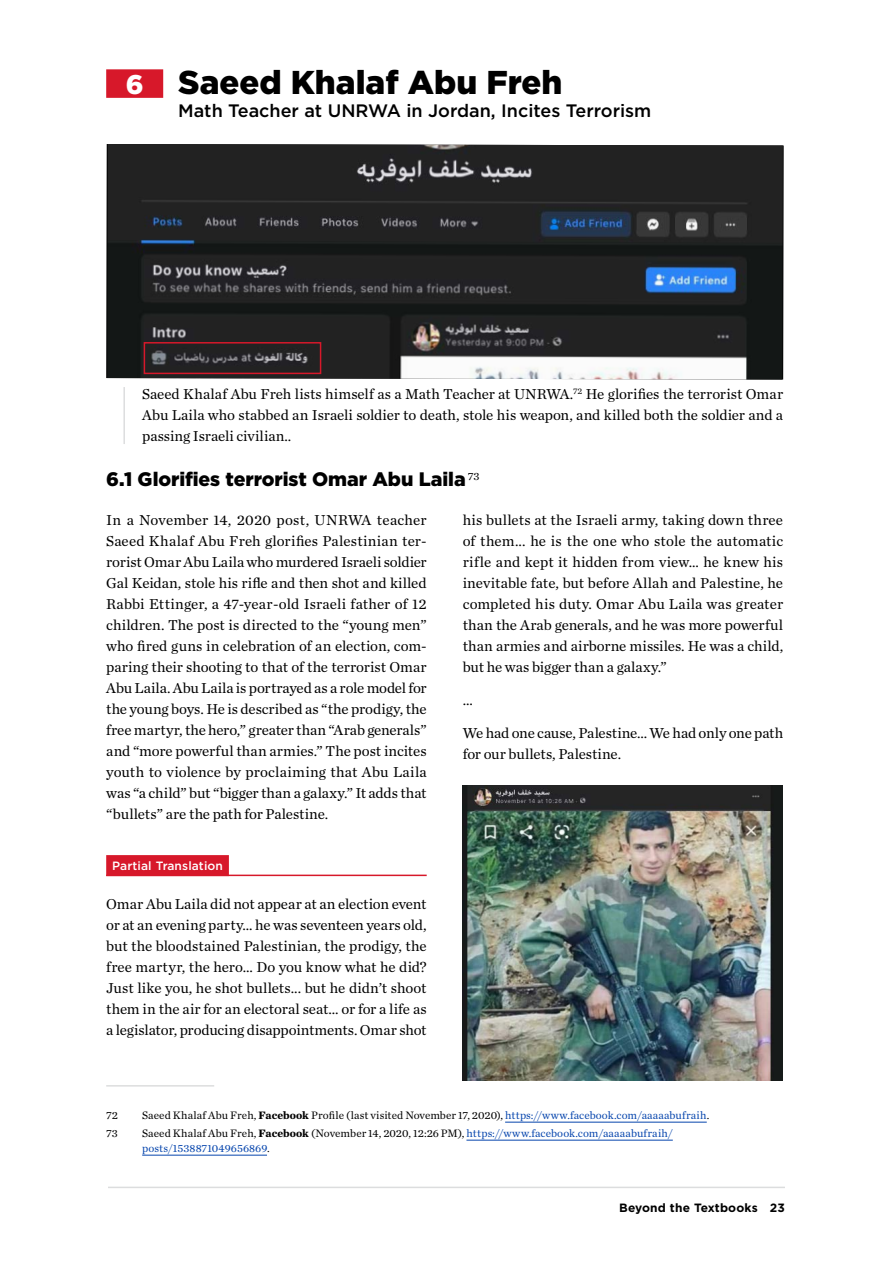
<style>
.page{position:relative;width:893px;height:1263px;background:#fff}
.page>*{position:absolute;margin:0;border:0;box-sizing:border-box;transform-origin:0 0}
.Staff_Heading{font:900 33px "Gotham";color:#000}
.Heading_-_Smaller{font:900 19.5px "Gotham";letter-spacing:-.005em;color:#000}
.Staff_Heading-2{font:500 18px "Gotham";color:#000}
.Paragraph_-_Singular{font:15px/21px "Chronicle Text G1";letter-spacing:-.005em;color:#000;text-align:justify}
.Paragraph_-_Quote{font:15px/21px "Chronicle Text G1";letter-spacing:-.005em;color:#000;text-align:justify}
.t1{font:700 12px "Gotham";letter-spacing:.01em;color:#000}
.Tag_-_Underline___NE{font:500 12px "Gotham";letter-spacing:.01em;color:#fff}
.Footnote{font:11.25px/15px "Chronicle Text G1";letter-spacing:.005em;color:#0645ad}
.Footnote-2{font:11.25px "Chronicle Text G1";letter-spacing:.01em;color:#000}
.s1{font-size:27px;color:#fff}
.s2{font-weight:700}
.s3{color:#0645ad}
.s4{color:#000}
.s5{font-weight:700;color:#000}
</style>
<div class="page">
<hr style="left:108px;top:1187px;width:677px;height:1px;background:#dcddde">
<div style="left:106px;top:69px;width:57px;height:29px;background:#d7182a"></div>
<hr style="left:123px;top:387px;width:2px;height:57px;background:#dcddde">
<hr style="left:106px;top:1085px;width:108px;height:1px;background:#dcddde">
<hr style="left:505px;top:1122px;width:202px;height:1px;background:#0645ad">
<hr style="left:466px;top:1140px;width:207px;height:1px;background:#0645ad">
<hr style="left:142px;top:1155px;width:125px;height:1px;background:#0645ad">
<hr style="left:106px;top:875px;width:321px;height:1px;background:#d7182a">
<div style="left:106px;top:855px;width:123px;height:21px;background:#d7182a"></div>
<img style="left:107px;top:144px;width:676px;height:235px">
<img style="left:463px;top:785px;width:319px;height:295px">
<div style="left:144px;top:342px;width:177px;height:32px;border:2px solid #d7182a"></div>
<p class="Staff_Heading" style="left:126px;top:63px;width:438px"><span class="s1">6</span> Saeed Khalaf Abu Freh</p>
<p class="Staff_Heading-2" style="left:178px;top:100px;width:475px">Math Teacher at UNRWA in Jordan, Incites Terrorism</p>
<p class="Paragraph_-_Quote" style="left:142px;top:383px;width:642px">Saeed Khalaf Abu Freh lists himself as a Math Teacher at UNRWA.<sup>72</sup> He glorifies the terrorist Omar Abu Laila who stabbed an Israeli soldier to death, stole his weapon, and killed both the soldier and a passing Israeli civilian..</p>
<p class="Heading_-_Smaller" style="left:106px;top:468px;width:375px">6.1 Glorifies terrorist Omar Abu Laila <sup>73</sup></p>
<p class="Paragraph_-_Singular" style="left:106px;top:509px;width:322px">In a November 14, 2020 post, UNRWA teacher Saeed Khalaf Abu Freh glorifies Palestinian ter&shy;rorist Omar Abu Laila who murdered Israeli soldier Gal Keidan, stole his rifle and then shot and killed Rabbi Ettinger, a 47-year-old Israeli father of 12 children. The post is directed to the “young men” who fired guns in celebration of an election, com&shy;paring their shooting to that of the terrorist Omar Abu Laila. Abu Laila is portrayed as a role model for the young boys. He is described as “the prodigy, the free martyr, the hero,” greater than “Arab generals” and “more powerful than armies.” The post incites youth to violence by proclaiming that Abu Laila was “a child” but “bigger than a galaxy.” It adds that “bullets” are the path for Palestine.</p>
<p class="Tag_-_Underline___NE" style="left:112px;top:859px;width:112px">Partial Translation</p>
<p class="Paragraph_-_Singular" style="left:106px;top:893px;width:322px">Omar Abu Laila did not appear at an election event or at an evening party… he was seventeen years old, but the bloodstained Palestinian, the prodigy, the free martyr, the hero... Do you know what he did?<br>Just like you, he shot bullets... but he didn’t shoot them in the air for an electoral seat... or for a life as a legislator, producing disappointments. Omar shot</p>
<p class="Paragraph_-_Singular" style="left:463px;top:509px;width:322px">his bullets at the Israeli army, taking down three of them... he is the one who stole the automatic rifle and kept it hidden from view… he knew his inevitable fate, but before Allah and Palestine, he completed his duty. Omar Abu Laila was greater than the Arab generals, and he was more powerful than armies and airborne missiles. He was a child, but he was bigger than a galaxy.”</p>
<p class="Paragraph_-_Singular" style="left:463px;top:689px;width:12px">…</p>
<p class="Paragraph_-_Singular" style="left:463px;top:722px;width:322px">We had one cause, Palestine... We had only one path for our bullets, Palestine.</p>
<p class="Footnote-2" style="left:106px;top:1107px;width:13px">72</p>
<p class="Footnote-2" style="left:142px;top:1107px;width:569px">Saeed Khalaf Abu Freh, <span class="s2">Facebook</span> Profile (last visited November 17, 2020), <span class="s3">https://www.facebook.com/aaaaabufraih</span>.</p>
<p class="Footnote-2" style="left:106px;top:1125px;width:13px">73</p>
<p class="Footnote" style="left:142px;top:1125px;width:532px"><span class="s4">Saeed Khalaf Abu Freh,</span> <span class="s5">Facebook</span> <span class="s4">(November 14, 2020, 12:26 PM),</span> https://www.facebook.com/aaaaabufraih/ posts/1538871049656869<span class="s4">.</span></p>
<p class="t1" style="left:619px;top:1201px;width:167px">Beyond the Textbooks 23</p>
</div>
